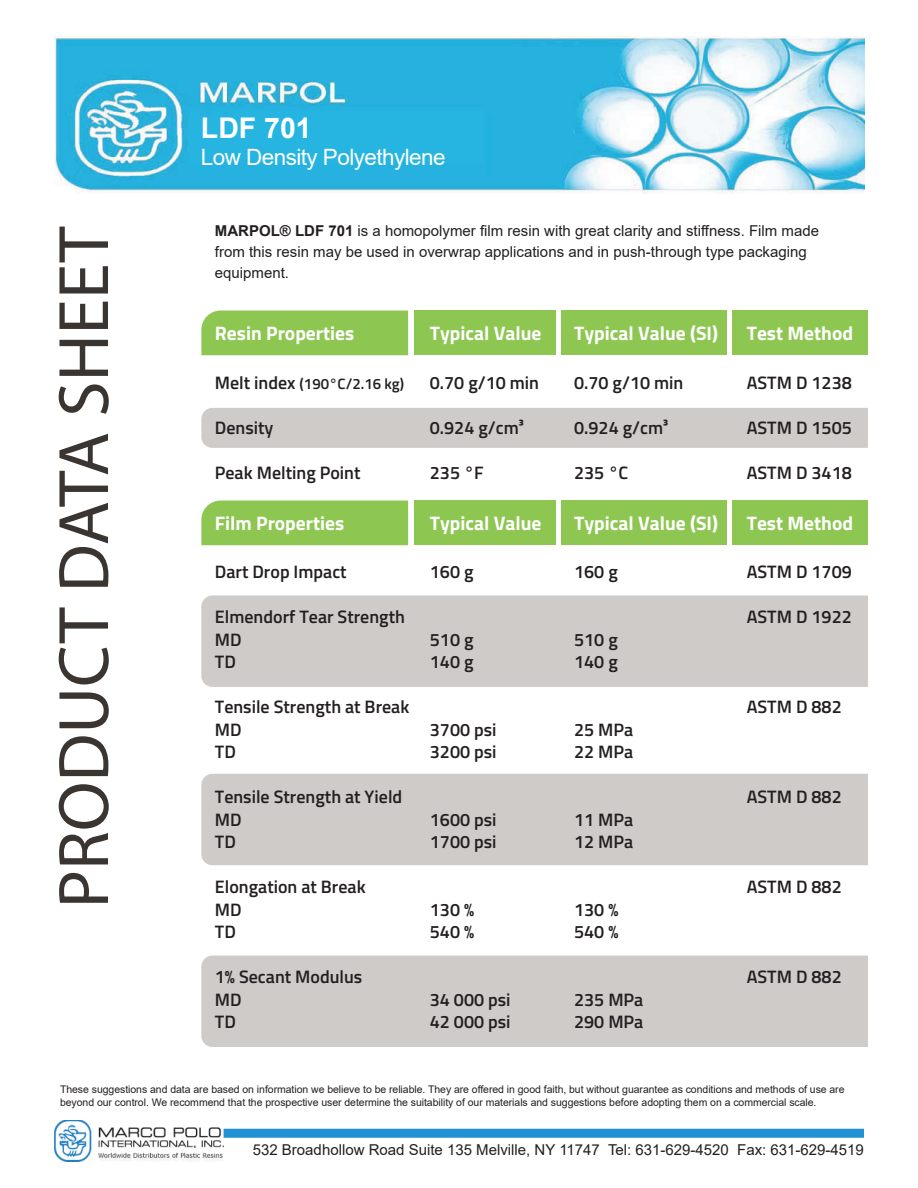
<style>
.page{position:relative;width:918px;height:1188px;background:#fff}
.page>*{position:absolute;margin:0;border:0;box-sizing:border-box;transform-origin:0 0}
.t1{font:72px "Myriad Pro";color:#3b3532}
.t2{font:700 28.5px "Arial";color:#fff}
.t3{font:22.5px "Arial";letter-spacing:-.025em;color:#fff}
.t4{font:700 19.5px "Titillium Web";color:#fff}
.t5{font:600 18px/22.5px "Titillium Web";color:#231f20}
.t6{font:15px/21px "Arial";color:#231f20}
.t7{font:600 15px "Titillium Web";color:#231f20}
.t8{font:10.5px/13.5px "Arial";letter-spacing:-.005em;color:#231f20}
.s1{font-weight:700}
.s2{font-size:18px}
</style>
<div class="page">
<div style="left:201px;top:595px;width:667px;height:92px;background:#cecbc9"></div>
<div style="left:201px;top:774px;width:667px;height:91px;background:#cecbc9"></div>
<div style="left:201px;top:956px;width:667px;height:91px;background:#cecbc9"></div>
<div style="left:201px;top:408px;width:667px;height:40px;background:#cecbc9"></div>
<div style="left:201px;top:311px;width:207px;height:44px;background:#8dc651"></div>
<div style="left:414px;top:311px;width:141px;height:44px;background:#8dc651"></div>
<div style="left:733px;top:311px;width:135px;height:44px;background:#8dc651"></div>
<img style="left:54px;top:36px;width:810px;height:158px">
<img style="left:54px;top:1120px;width:170px;height:41px">
<div style="left:224px;top:1129px;width:640px;height:9px;background:#2192d1"></div>
<div style="left:561px;top:311px;width:166px;height:44px;background:#8dc651"></div>
<div style="left:201px;top:501px;width:207px;height:44px;background:#8dc651"></div>
<div style="left:414px;top:501px;width:141px;height:44px;background:#8dc651"></div>
<div style="left:733px;top:501px;width:135px;height:44px;background:#8dc651"></div>
<div style="left:561px;top:501px;width:166px;height:44px;background:#8dc651"></div>
<h1 class="t1" style="left:39px;top:908px;width:683px;rotate:-90deg">PRODUCT DATA SHEET</h1>
<h2 class="t2" style="left:201px;top:108px;width:112px">LDF 701</h2>
<p class="t3" style="left:201px;top:142px;width:246px">Low Density Polyethylene</p>
<p class="t6" style="left:215px;top:220px;width:606px"><span class="s1">MARPOL® LDF 701</span> is a homopolymer film resin with great clarity and stiffness. Film made from this resin may be used in overwrap applications and in push-through type packaging equipment.</p>
<p class="t4" style="left:215px;top:318px;width:141px">Resin Properties</p>
<p class="t7" style="left:215px;top:372px;width:191px"><span class="s2">Melt index</span> (190°C/2.16 kg)</p>
<p class="t5" style="left:215px;top:415px;width:60px">Density</p>
<p class="t5" style="left:215px;top:460px;width:147px">Peak Melting Point</p>
<p class="t4" style="left:430px;top:318px;width:113px">Typical Value</p>
<p class="t4" style="left:574px;top:318px;width:146px">Typical Value (SI)</p>
<p class="t4" style="left:747px;top:318px;width:108px">Test Method</p>
<p class="t5" style="left:430px;top:370px;width:111px">0.70 g/10 min</p>
<p class="t5" style="left:430px;top:415px;width:96px">0.924 g/cm³</p>
<p class="t5" style="left:430px;top:460px;width:55px">235 °F</p>
<p class="t5" style="left:574px;top:370px;width:111px">0.70 g/10 min</p>
<p class="t5" style="left:574px;top:415px;width:96px">0.924 g/cm³</p>
<p class="t5" style="left:574px;top:460px;width:56px">235 °C</p>
<p class="t5" style="left:747px;top:370px;width:107px">ASTM D 1238</p>
<p class="t5" style="left:747px;top:415px;width:107px">ASTM D 1505</p>
<p class="t5" style="left:747px;top:460px;width:107px">ASTM D 3418</p>
<p class="t4" style="left:215px;top:508px;width:131px">Film Properties</p>
<p class="t4" style="left:430px;top:508px;width:113px">Typical Value</p>
<p class="t4" style="left:574px;top:508px;width:146px">Typical Value (SI)</p>
<p class="t4" style="left:747px;top:508px;width:108px">Test Method</p>
<p class="t5" style="left:215px;top:560px;width:133px">Dart Drop Impact</p>
<p class="t5" style="left:215px;top:605px;width:192px">Elmendorf Tear Strength<br>MD<br>TD</p>
<p class="t5" style="left:215px;top:695px;width:196px">Tensile Strength at Break<br>MD<br>TD</p>
<p class="t5" style="left:215px;top:785px;width:189px">Tensile Strength at Yield<br>MD<br>TD</p>
<p class="t5" style="left:215px;top:875px;width:152px">Elongation at Break<br>MD<br>TD</p>
<p class="t5" style="left:215px;top:965px;width:149px">1% Secant Modulus<br>MD<br>TD</p>
<p class="t5" style="left:430px;top:560px;width:45px">160 g</p>
<p class="t5" style="left:430px;top:627px;width:45px">510 g<br>140 g</p>
<p class="t5" style="left:430px;top:717px;width:68px">3700 psi<br>3200 psi</p>
<p class="t5" style="left:430px;top:807px;width:68px">1600 psi<br>1700 psi</p>
<p class="t5" style="left:430px;top:897px;width:46px">130 %<br>540 %</p>
<p class="t5" style="left:430px;top:987px;width:82px">34 000 psi<br>42 000 psi</p>
<p class="t5" style="left:574px;top:560px;width:45px">160 g</p>
<p class="t5" style="left:574px;top:627px;width:45px">510 g<br>140 g</p>
<p class="t5" style="left:574px;top:717px;width:61px">25 MPa<br>22 MPa</p>
<p class="t5" style="left:574px;top:807px;width:61px">11 MPa<br>12 MPa</p>
<p class="t5" style="left:574px;top:897px;width:46px">130 %<br>540 %</p>
<p class="t5" style="left:574px;top:987px;width:71px">235 MPa<br>290 MPa</p>
<p class="t5" style="left:747px;top:560px;width:107px">ASTM D 1709</p>
<p class="t5" style="left:747px;top:605px;width:107px">ASTM D 1922</p>
<p class="t5" style="left:747px;top:695px;width:97px">ASTM D 882</p>
<p class="t5" style="left:747px;top:785px;width:97px">ASTM D 882</p>
<p class="t5" style="left:747px;top:875px;width:97px">ASTM D 882</p>
<p class="t5" style="left:747px;top:965px;width:97px">ASTM D 882</p>
<p class="t8" style="left:60px;top:1082px;width:786px">These suggestions and data are based on information we believe to be reliable. They are offered in good faith, but without guarantee as conditions and methods of use are beyond our control. We recommend that the prospective user determine the suitability of our materials and suggestions before adopting them on a commercial scale.</p>
<p class="t6" style="left:253px;top:1140px;width:613px">532 Broadhollow Road Suite 135 Melville, NY 11747 Tel: 631-629-4520 Fax: 631-629-4519</p>
</div>
